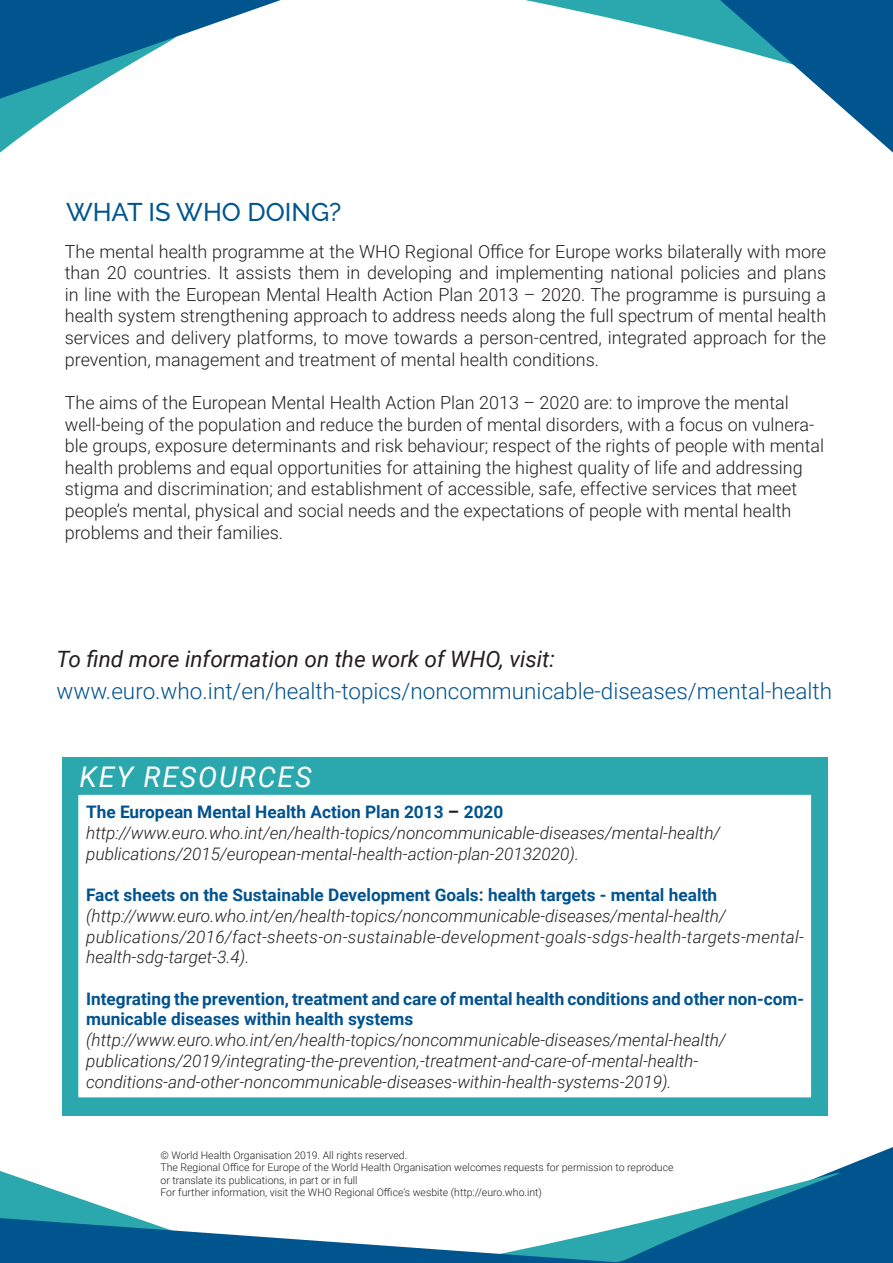
<style>
.page{position:relative;width:893px;height:1263px;background:#fff}
.page>*{position:absolute;margin:0;border:0;box-sizing:border-box;transform-origin:0 0}
.t1{font:italic 28.5px "Roboto";letter-spacing:.06em;color:#fff}
.t2{font:500 25.5px "Raleway";color:#00558e}
.t3{font:300 22.5px "Roboto";color:#01528f}
.t4{font:italic 22.5px "Roboto";color:#231f20}
.t5{font:300 18px/21.6px "Roboto";color:#231f20;text-align:justify}
.t6{font:italic 300 17.25px/20.7px "Roboto";color:#231f20}
.t7{font:700 17.25px/20.7px "Roboto";color:#01528f}
.t8{font:300 10.5px/12.6px "Roboto";color:#231f20}
.s1{font-weight:700;font-style:normal;color:#01528f}
.s2{font-weight:700;font-style:normal;font-size:18px}
</style>
<div class="page">
<svg style="left:0;top:0;width:281px;height:153px"></svg>
<svg style="left:525px;top:0;width:368px;height:153px"></svg>
<svg style="left:0;top:1147px;width:893px;height:116px"></svg>
<div style="left:62px;top:757px;width:766px;height:358px;background:#2ba8ae"></div>
<div style="left:74px;top:790px;width:742px;height:312px;background:#fff;border:4px solid #2ba8ae"></div>
<h2 class="t2" style="left:66px;top:197px;width:277px">WHAT IS WHO DOING?</h2>
<p class="t5" style="left:65px;top:240px;width:763px">The mental health programme at the WHO Regional Office for Europe works bilaterally with more than 20 countries. It assists them in developing and implementing national policies and plans in line with the European Mental Health Action Plan 2013 – 2020. The programme is pursuing a health system strengthening approach to address needs along the full spectrum of mental health services and delivery platforms, to move towards a person-centred, integrated approach for the prevention, management and treatment of mental health conditions.</p>
<p class="t5" style="left:65px;top:391px;width:761px;text-align:left">The aims of the European Mental Health Action Plan 2013 – 2020 are: to improve the mental well-being of the population and reduce the burden of mental disorders, with a focus on vulnera&shy;ble groups, exposure determinants and risk behaviour; respect of the rights of people with mental health problems and equal opportunities for attaining the highest quality of life and addressing stigma and discrimination; and establishment of accessible, safe, effective services that meet people’s mental, physical and social needs and the expectations of people with mental health problems and their families.</p>
<p class="t4" style="left:56px;top:644px;width:500px">To find more information on the work of WHO, visit:</p>
<p class="t3" style="left:56px;top:675px;width:777px">www.euro.who.int/en/health-topics/noncommunicable-diseases/mental-health</p>
<h1 class="t1" style="left:80px;top:756px;width:234px">KEY RESOURCES</h1>
<p class="t6" style="left:86px;top:801px;width:636px"><span class="s1">The European Mental Health Action Plan 2013</span> <span class="s2">–</span> <span class="s1">2020 </span>http://www.euro.who.int/en/health-topics/noncommunicable-diseases/mental-health/ publications/2015/european-mental-health-action-plan-20132020).</p>
<p class="t7" style="left:86px;top:884px;width:633px">Fact sheets on the Sustainable Development Goals: health targets - mental health</p>
<p class="t6" style="left:86px;top:905px;width:720px">(http://www.euro.who.int/en/health-topics/noncommunicable-diseases/mental-health/ publications/2016/fact-sheets-on-sustainable-development-goals-sdgs-health-targets-mental&shy;health-sdg-target-3.4).</p>
<p class="t7" style="left:86px;top:987px;width:720px">Integrating the prevention, treatment and care of mental health conditions and other non-com&shy;municable diseases within health systems</p>
<p class="t6" style="left:86px;top:1029px;width:641px">(http://www.euro.who.int/en/health-topics/noncommunicable-diseases/mental-health/ publications/2019/integrating-the-prevention,-treatment-and-care-of-mental-health&shy;conditions-and-other-noncommunicable-diseases-within-health-systems-2019).</p>
<p class="t8" style="left:160px;top:1148px;width:515px">© World Health Organisation 2019. All rights reserved.<br>The Regional Office for Europe of the World Health Organisation welcomes requests for permission to reproduce or translate its publications, in part or in full<br>For further information, visit the WHO Regional Office's wesbite (http://euro.who.int)</p>
</div>
